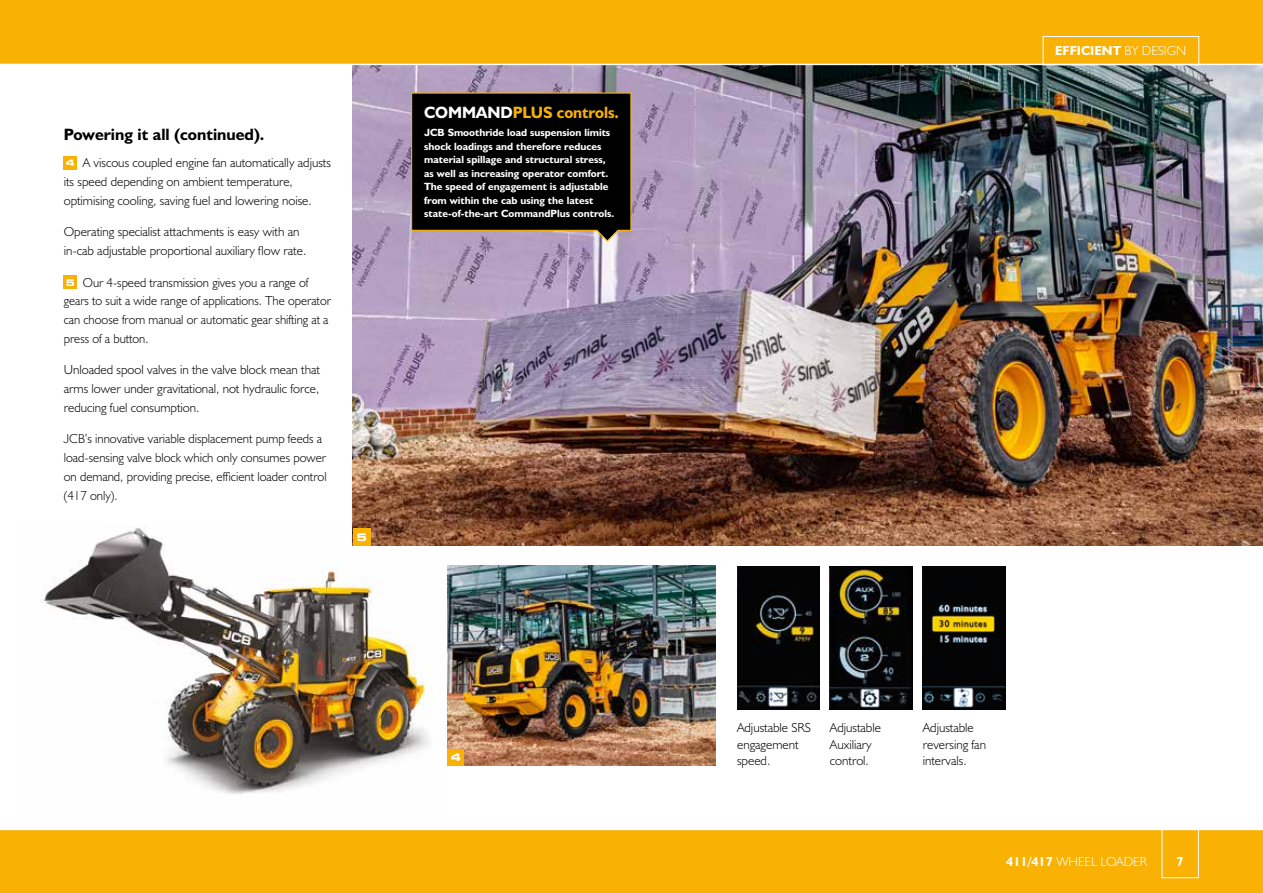
<style>
.page{position:relative;width:1263px;height:893px;background:#fff}
.page>*{position:absolute;margin:0;border:0;box-sizing:border-box;transform-origin:0 0}
.t1{font:16.5px "JCB Bold";color:#000}
.t2{font:16.5px "JCB Bold";letter-spacing:-.005em;color:#f9b104}
.t3{font:13.2px/18.8px "JCB Light";color:#000}
.t4{font:13.2px "JCB Bold";color:#fff}
.t5{font:13.2px "JCB Light";color:#fff}
.t6{font:10.5px/13.5px "JCB Bold";color:#fff}
.t7{font:700 expanded 10.5px "Square 721 BT";color:#fff}
.s1{font-family:"Square 721 BT";font-weight:700;font-stretch:expanded;font-size:9.15px;color:#fff}
.s2{color:#fff}
.s3{font-family:"JCB Light"}
.s4{font-family:"JCB Bold"}
</style>
<div class="page">
<img style="left:43px;top:525px;width:405px;height:269px">
<img style="left:353px;top:65px;width:910px;height:481px">
<img style="left:448px;top:566px;width:268px;height:199px">
<div style="left:0;top:0;width:1263px;height:64px;background:#f9b104"></div>
<div style="left:0;top:829px;width:1263px;height:64px;background:#f9b104"></div>
<hr style="left:0;top:829px;width:1263px;height:1px;background:#fff">
<div style="left:64px;top:156px;width:13px;height:13px;background:#f9b104"></div>
<div style="left:64px;top:275px;width:13px;height:14px;background:#f9b104"></div>
<div style="left:353px;top:529px;width:17px;height:17px;background:#f9b104"></div>
<div style="left:1162px;top:819px;width:37px;height:59px;border:1px solid #fff"></div>
<div style="left:448px;top:749px;width:16px;height:16px;background:#f9b104"></div>
<div style="left:1043px;top:36px;width:156px;height:29px;border:1px solid #fff"></div>
<svg style="left:410px;top:92px;width:222px;height:151px;background:#151211"></svg>
<img style="left:737px;top:567px;width:82px;height:143px">
<img style="left:830px;top:567px;width:82px;height:143px">
<img style="left:923px;top:567px;width:82px;height:143px">
<p class="t1" style="left:64px;top:124px;width:202px">Powering it all (continued).</p>
<p class="t3" style="left:64px;top:153px;width:269px"><span class="s1">4</span> A viscous coupled engine fan automatically adjusts its speed depending on ambient temperature, optimising cooling, saving fuel and lowering noise.</p>
<p class="t3" style="left:64px;top:222px;width:244px">Operating specialist attachments is easy with an in-cab adjustable proportional auxiliary flow rate.</p>
<p class="t3" style="left:64px;top:273px;width:269px"><span class="s1">5</span> Our 4-speed transmission gives you a range of gears to suit a wide range of applications. The operator can choose from manual or automatic gear shifting at a press of a button.</p>
<p class="t3" style="left:64px;top:360px;width:258px;text-align:justify">Unloaded spool valves in the valve block mean that arms lower under gravitational, not hydraulic force, reducing fuel consumption.</p>
<p class="t3" style="left:64px;top:429px;width:264px">JCB’s innovative variable displacement pump feeds a load-sensing valve block which only consumes power on demand, providing precise, efficient loader control (417 only).</p>
<p class="t7" style="left:356px;top:531px;width:12px">5</p>
<p class="t2" style="left:424px;top:103px;width:196px"><span class="s2">COMMAND</span>PLUS controls.</p>
<p class="t6" style="left:424px;top:126px;width:192px">JCB Smoothride load suspension limits shock loadings and therefore reduces material spillage and structural stress, as well as increasing operator comfort.<br>The speed of engagement is adjustable from within the cab using the latest state-of-the-art CommandPlus controls.</p>
<p class="t7" style="left:451px;top:751px;width:12px">4</p>
<p class="t4" style="left:1055px;top:43px;width:133px">EFFICIENT <span class="s3">BY DESIGN</span></p>
<p class="t3" style="left:737px;top:719px;width:75px;line-height:16.5px">Adjustable SRS engagement speed.</p>
<p class="t3" style="left:830px;top:719px;width:53px;line-height:16.5px">Adjustable<br>Auxiliary control.</p>
<p class="t3" style="left:923px;top:719px;width:65px;line-height:16.5px">Adjustable reversing fan intervals.</p>
<p class="t5" style="left:1006px;top:853px;width:142px"><span class="s4">411/417</span> WHEEL LOADER</p>
<p class="t4" style="left:1176px;top:853px;width:9px">7</p>
</div>
